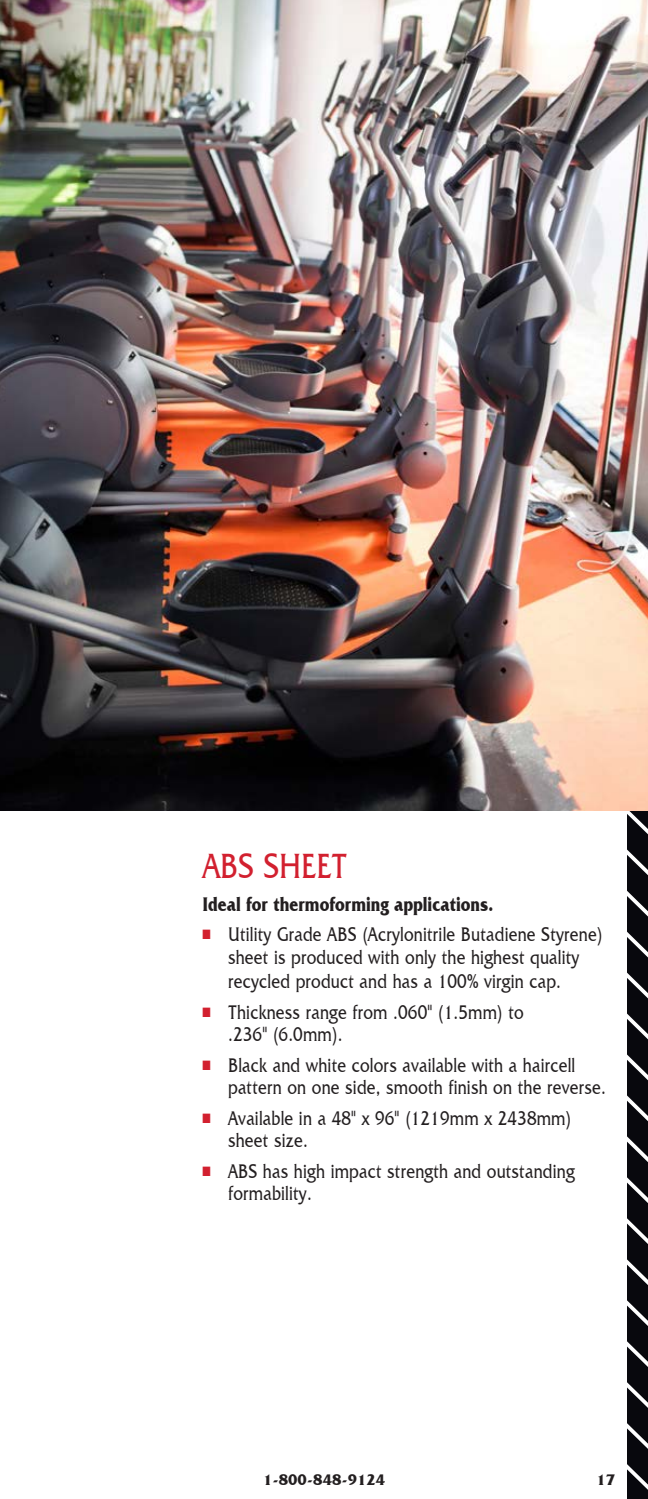
<style>
.page{position:relative;width:648px;height:1499px;background:#fff}
.page>*{position:absolute;margin:0;border:0;box-sizing:border-box;transform-origin:0 0}
.t1{font:36px "Friz Quadrata IT Cby BT";color:#d2202f;scale:.8 1}
.t2{font:20.25px/22.5px "Friz Quadrata IT Cby BT";letter-spacing:.01em;color:#231f20;scale:.8 1}
.t3{font:700 20.25px "Friz Quadrata IT Cby BT";color:#231f20;scale:.8 1}
.t4{font:700 15.75px "Friz Quadrata IT Cby BT";color:#231f20}
.s1{color:#d2202f}
</style>
<div class="page">
<svg style="left:628px;top:810px;width:20px;height:688px;background:#28282c"></svg>
<img style="left:0;top:0;width:648px;height:810px">
<p class="t1" style="left:202px;top:844px;width:182px">ABS SHEET</p>
<p class="t3" style="left:202px;top:891px;width:365px">Ideal for thermoforming applications.</p>
<p class="t2" style="left:228px;top:922px;width:470px;line-height:23.4px;text-indent:-26px"><span class="s1">■</span> Utility Grade ABS (Acrylonitrile Butadiene Styrene) sheet is produced with only the highest quality recycled product and has a 100% virgin cap.</p>
<p class="t2" style="left:228px;top:1000px;width:371px;text-indent:-26px"><span class="s1">■</span> Thickness range from .060" (1.5mm) to .236" (6.0mm).</p>
<p class="t2" style="left:228px;top:1053px;width:474px;text-indent:-26px"><span class="s1">■</span> Black and white colors available with a haircell pattern on one side, smooth finish on the reverse.</p>
<p class="t2" style="left:228px;top:1106px;width:431px;text-indent:-26px"><span class="s1">■</span> Available in a 48" x 96" (1219mm x 2438mm) sheet size.</p>
<p class="t2" style="left:228px;top:1159px;width:435px;text-indent:-26px"><span class="s1">■</span> ABS has high impact strength and outstanding formability.</p>
<p class="t4" style="left:263px;top:1469px;width:124px">1-800-848-9124</p>
<p class="t4" style="left:597px;top:1469px;width:20px">17</p>
</div>
